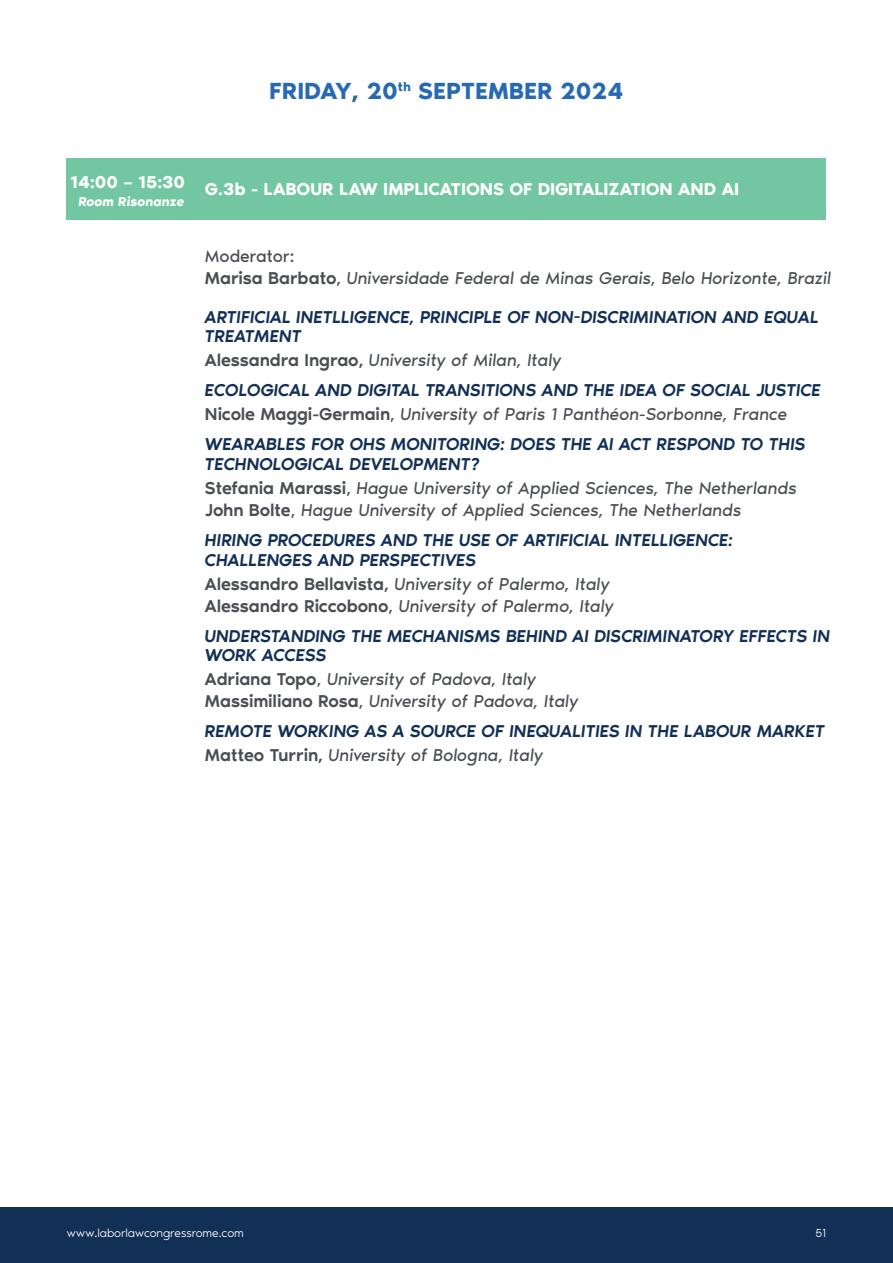
<style>
.page{position:relative;width:893px;height:1263px;background:#fff}
.page>*{position:absolute;margin:0;border:0;box-sizing:border-box;transform-origin:0 0}
.t1{font:600 24px "Noir Pro";color:#2869b3}
.t2{font:italic 500 17.7px/30px "Noir Pro";color:#123056}
.t3{font:italic 17.7px/24px "Noir Pro";letter-spacing:-.01em;color:#4b4f54}
.t4{font:600 17.7px "Noir Pro";color:#fff}
.t5{font:italic 600 13.2px "Noir Pro";letter-spacing:-.01em;color:#fff}
.t6{font:300 12px "Noir Pro";letter-spacing:-.01em;color:#fff}
.s1{font-style:normal}
.s2{font-weight:500;font-style:normal}
.s3{font-style:normal;color:#4b4f54}
.s4{font-weight:400;color:#4b4f54}
.s5{font-weight:400;font-style:normal;color:#4b4f54}
.s6{font-weight:500;color:#123056}
</style>
<div class="page">
<div style="left:0;top:1208px;width:893px;height:55px;background:#123056"></div>
<div style="left:67px;top:158px;width:759px;height:61px;background:#72c7a2"></div>
<h1 class="t1" style="left:269px;top:72px;width:356px">FRIDAY, 20<sup>th</sup> SEPTEMBER 2024</h1>
<p class="t4" style="left:70px;top:175px;width:670px">14:00 – 15:30 G.3b - LABOUR LAW IMPLICATIONS OF DIGITALIZATION AND AI</p>
<p class="t5" style="left:78px;top:191px;width:107px">Room Risonanze</p>
<p class="t3" style="left:205px;top:244px;width:628px;line-height:22px"><span class="s1">Moderator:<br></span><span class="s2">Marisa Barbato</span><span class="s1">,</span> Universidade Federal de Minas Gerais, Belo Horizonte, Brazil</p>
<p class="t2" style="left:205px;top:306px;width:615px;line-height:19.5px">ARTIFICIAL INETLLIGENCE, PRINCIPLE OF NON-DISCRIMINATION AND EQUAL<br>TREATMENT</p>
<p class="t2" style="left:205px;top:344px;width:617px"><span class="s3">Alessandra Ingrao,</span> <span class="s4">University of Milan, Italy<br></span>ECOLOGICAL AND DIGITAL TRANSITIONS AND THE IDEA OF SOCIAL JUSTICE</p>
<p class="t2" style="left:205px;top:398px;width:602px"><span class="s3">Nicole Maggi-Germain</span><span class="s5">,</span> <span class="s4">University of Paris 1 Panthéon-Sorbonne, France<br></span>WEARABLES FOR OHS MONITORING: DOES THE AI ACT RESPOND TO THIS</p>
<p class="t3" style="left:205px;top:451px;width:593px"><span class="s6">TECHNOLOGICAL DEVELOPMENT?<br></span><span class="s2">Stefania Marassi</span><span class="s1">,</span> Hague University of Applied Sciences, The Netherlands</p>
<p class="t2" style="left:205px;top:494px;width:538px"><span class="s3">John Bolte</span><span class="s5">,</span> <span class="s4">Hague University of Applied Sciences, The Netherlands<br></span>HIRING PROCEDURES AND THE USE OF ARTIFICIAL INTELLIGENCE:</p>
<p class="t2" style="left:205px;top:546px;width:406px;line-height:24px">CHALLENGES AND PERSPECTIVES<br><span class="s3">Alessandro Bellavista,</span> <span class="s4">University of Palermo, Italy</span></p>
<p class="t2" style="left:205px;top:589px;width:627px"><span class="s3">Alessandro Riccobono</span><span class="s5">,</span> <span class="s4">University of Palermo, Italy<br></span>UNDERSTANDING THE MECHANISMS BEHIND AI DISCRIMINATORY EFFECTS IN</p>
<p class="t3" style="left:205px;top:642px;width:333px"><span class="s6">WORK ACCESS<br></span><span class="s2">Adriana Topo</span><span class="s1">,</span> University of Padova, Italy</p>
<p class="t2" style="left:205px;top:685px;width:621px"><span class="s3">Massimiliano Rosa</span><span class="s5">,</span> <span class="s4">University of Padova, Italy<br></span>REMOTE WORKING AS A SOURCE OF INEQUALITIES IN THE LABOUR MARKET</p>
<p class="t3" style="left:205px;top:742px;width:340px"><span class="s2">Matteo Turrin,</span> University of Bologna, Italy</p>
<p class="t6" style="left:67px;top:1224px;width:179px">www.laborlawcongressrome.com</p>
<p class="t6" style="left:815px;top:1223px;width:12px">51</p>
</div>
